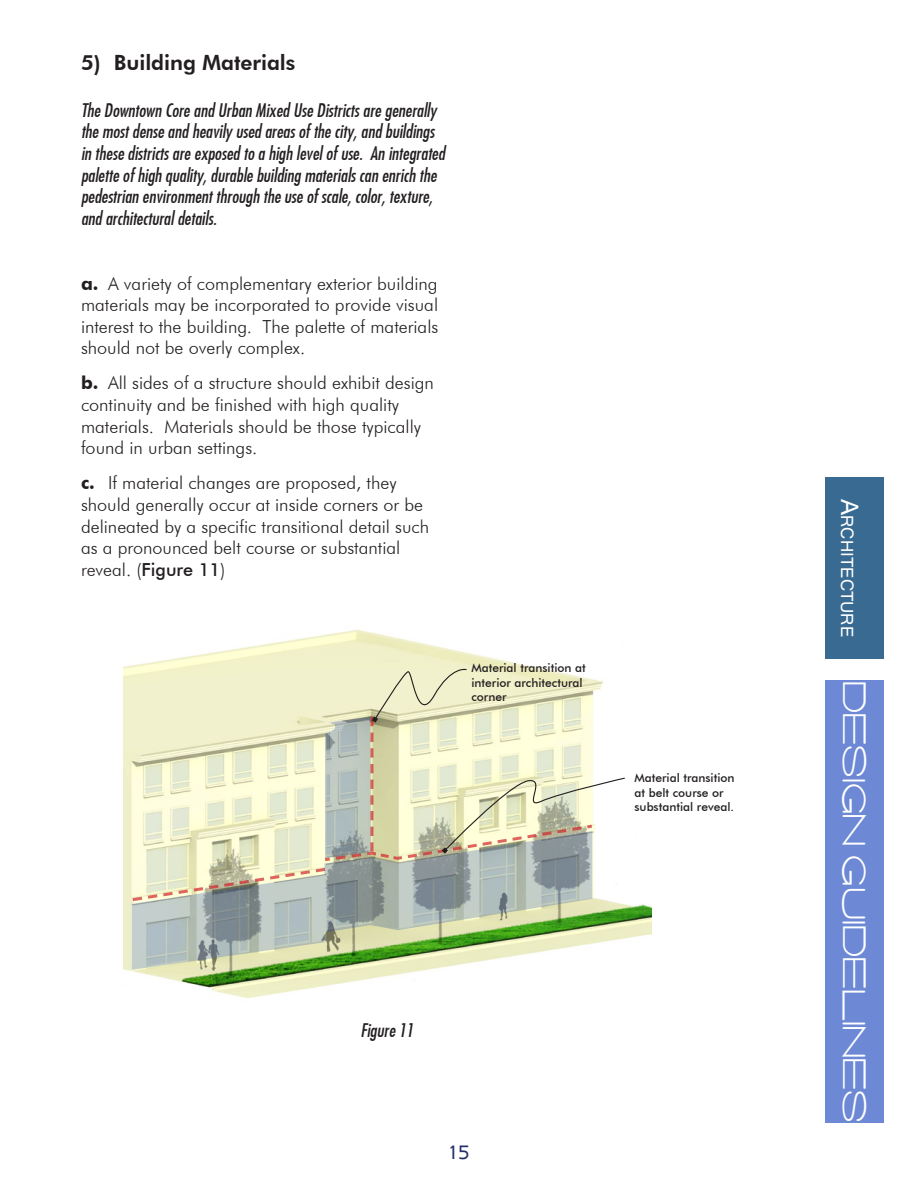
<style>
.page{position:relative;width:918px;height:1188px;background:#fff}
.page>*{position:absolute;margin:0;border:0;box-sizing:border-box;transform-origin:0 0}
.t1{font:34.5px "Salaryman";color:#fff}
.Header_Body{font:800 21px "Futura BT";color:#231f20}
.t2{font:21px "Raavi";color:#252e6a}
.t3{font:18.9px "Raavi";color:#fff}
.Main_Body{font:300 18px/21.6px "Futura BT";color:#231f20}
.Accent_Body{font:18px/21.6px "Futura Md Cn BT Italic";color:#231f20}
.Figure_Reference{font:18px "Futura Md Cn BT Italic";color:#231f20}
.t4{font:500 12px/14.4px "Futura BT";color:#231f20}
.s1{font-weight:700}
.s2{font-weight:500}
.s3{font-size:27px}
</style>
<div class="page">
<div style="left:825px;top:477px;width:58px;height:182px;background:#396a92"></div>
<div style="left:825px;top:680px;width:58px;height:443px;background:#6d89d5"></div>
<img style="left:123px;top:629px;width:528px;height:369px">
<svg style="left:132px;top:903px;width:460px;height:67px;background:#b3c4a5"></svg>
<svg style="left:131px;top:664px;width:495px;height:239px;background:#dddfc5"></svg>
<p class="Header_Body" style="left:81px;top:50px;width:216px">5) Building Materials</p>
<p class="Accent_Body" style="left:81px;top:99px;width:366px">The Downtown Core and Urban Mixed Use Districts are generally the most dense and heavily used areas of the city, and buildings in these districts are exposed to a high level of use. An integrated palette of high quality, durable building materials can enrich the pedestrian environment through the use of scale, color, texture, and architectural details.</p>
<p class="Main_Body" style="left:81px;top:272px;width:359px;text-align:justify"><span class="s1">a.</span> A variety of complementary exterior building materials may be incorporated to provide visual interest to the building. The palette of materials should not be overly complex.</p>
<p class="Main_Body" style="left:81px;top:372px;width:354px"><span class="s1">b.</span> All sides of a structure should exhibit design continuity and be finished with high quality materials. Materials should be those typically found in urban settings.</p>
<p class="Main_Body" style="left:81px;top:472px;width:350px"><span class="s1">c.</span> If material changes are proposed, they should generally occur at inside corners or be delineated by a specific transitional detail such as a pronounced belt course or substantial reveal. (<span class="s2">Figure 11</span>)</p>
<p class="t4" style="left:471px;top:661px;width:116px">Material transition at interior architectural corner</p>
<p class="t4" style="left:634px;top:771px;width:102px">Material transition at belt course or substantial reveal.</p>
<p class="Figure_Reference" style="left:361px;top:1019px;width:55px">Figure 11</p>
<p class="t2" style="left:449px;top:1140px;width:22px">15</p>
<p class="t3" style="left:859px;top:499px;width:140px;rotate:90deg"><span class="s3">A</span>rchitecture</p>
<h1 class="t1" style="left:868px;top:681px;width:443px;rotate:90deg">Design Guidelines</h1>
</div>
